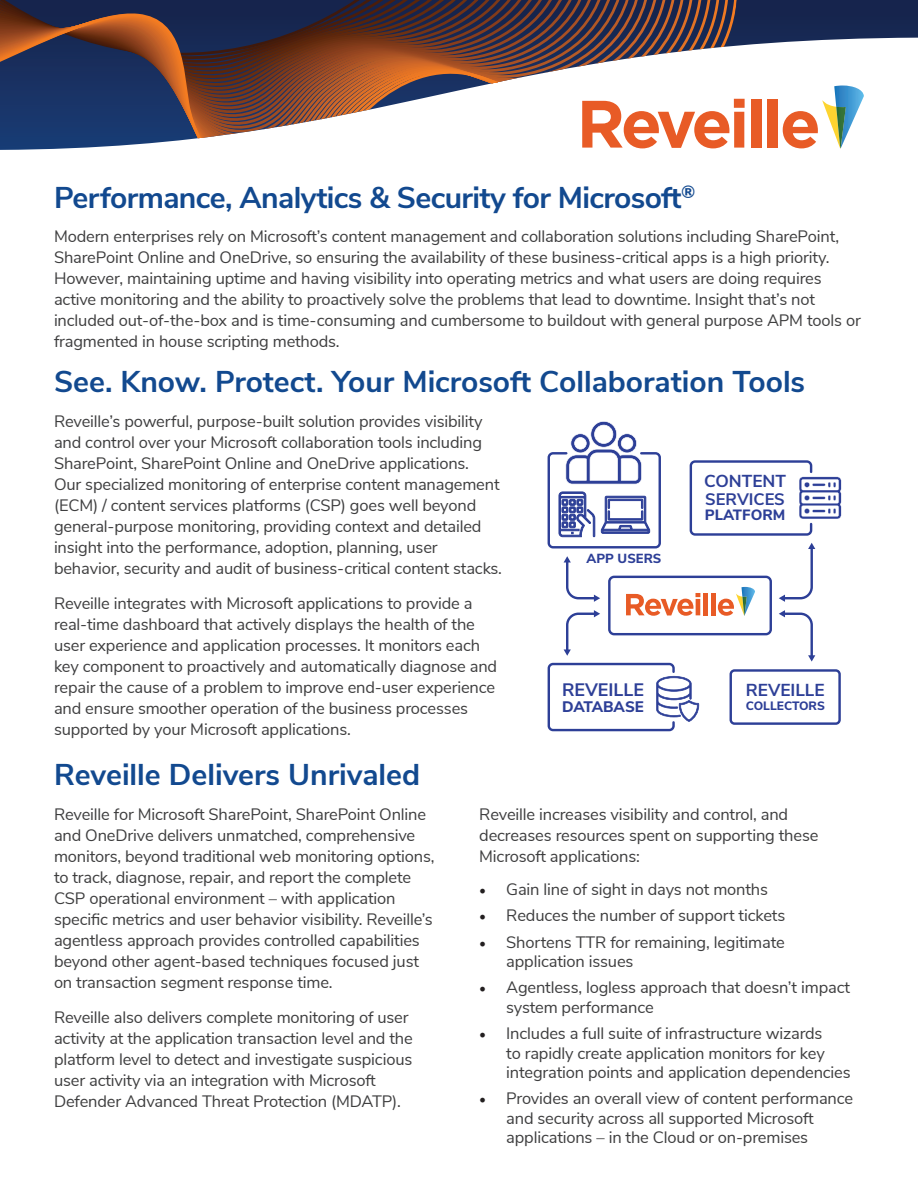
<style>
.page{position:relative;width:918px;height:1188px;background:#fff}
.page>*{position:absolute;margin:0;border:0;box-sizing:border-box;transform-origin:0 0}
.t1{font:700 30px "Nunito Sans";letter-spacing:-.005em;color:#12498f}
.t2{font:700 18px "Nunito Sans";color:#2d3f97}
.t3{font:700 17.25px "Nunito Sans";color:#2d3f97}
.t4{font:700 16.65px "Nunito Sans";color:#2d3f97}
.t5{font:16.5px/21px "Nunito Sans";letter-spacing:-.01em;color:#3e3e3f}
.t6{font:800 15.15px "Nunito Sans";color:#2d3f97}
.t7{font:800 14.85px "Nunito Sans";color:#2d3f97}
.t8{font:800 13.2px "Nunito Sans";color:#2d3f97}
.t9{font:800 12.15px "Nunito Sans";color:#2d3f97}
.s1{font-family:"Minion Pro";font-size:18px;color:#231f20}
</style>
<div class="page">
<svg style="left:737px;top:0;width:181px;height:149px"></svg>
<svg style="left:0;top:0;width:737px;height:150px"></svg>
<svg style="left:779px;top:610px;width:36px;height:52px"></svg>
<div style="left:730px;top:669px;width:111px;height:56px;border:2px solid #2d3f97;border-radius:4px"></div>
<svg style="left:564px;top:610px;width:36px;height:46px"></svg>
<div style="left:548px;top:663px;width:127px;height:68px;border:2px solid #2d3f97;border-radius:4px"></div>
<svg style="left:656px;top:676px;width:43px;height:46px"></svg>
<div style="left:608px;top:576px;width:164px;height:59px;border:2px solid #2d3f97;border-radius:5px"></div>
<svg style="left:626px;top:593px;width:74px;height:23px"></svg>
<div style="left:703px;top:593px;width:5px;height:22px;background:#e85b26"></div>
<div style="left:711px;top:593px;width:5px;height:22px;background:#e85b26"></div>
<svg style="left:718px;top:587px;width:37px;height:29px"></svg>
<div style="left:690px;top:460px;width:122px;height:76px;background:#fff;border:2px solid #2d3f97;border-radius:4px"></div>
<svg style="left:779px;top:543px;width:36px;height:59px"></svg>
<svg style="left:799px;top:477px;width:42px;height:42px"></svg>
<hr style="left:812px;top:510px;width:14px;height:3px;background:#fff">
<div style="left:548px;top:452px;width:113px;height:96px;border:2px solid #2d3f97;border-radius:4px"></div>
<svg style="left:559px;top:492px;width:36px;height:45px"></svg>
<svg style="left:565px;top:421px;width:77px;height:63px"></svg>
<svg style="left:601px;top:496px;width:49px;height:38px"></svg>
<svg style="left:564px;top:556px;width:36px;height:46px"></svg>
<p class="t1" style="left:54px;top:176px;width:643px">Performance, Analytics &amp; Security for Microsoft<sup>®</sup></p>
<p class="t5" style="left:54px;top:225px;width:808px">Modern enterprises rely on Microsoft’s content management and collaboration solutions including SharePoint, SharePoint Online and OneDrive, so ensuring the availability of these business-critical apps is a high priority.<br>However, maintaining uptime and having visibility into operating metrics and what users are doing requires active monitoring and the ability to proactively solve the problems that lead to downtime. Insight that’s not included out-of-the-box and is time-consuming and cumbersome to buildout with general purpose APM tools or fragmented in house scripting methods.</p>
<p class="t1" style="left:54px;top:359px;width:753px">See. Know. Protect. Your Microsoft Collaboration Tools</p>
<p class="t5" style="left:54px;top:410px;width:450px">Reveille’s powerful, purpose-built solution provides visibility and control over your Microsoft collaboration tools including SharePoint, SharePoint Online and OneDrive applications.<br>Our specialized monitoring of enterprise content management (ECM) / content services platforms (CSP) goes well beyond general-purpose monitoring, providing context and detailed insight into the performance, adoption, planning, user behavior, security and audit of business-critical content stacks.</p>
<p class="t5" style="left:54px;top:591px;width:445px">Reveille integrates with Microsoft applications to provide a real-time dashboard that actively displays the health of the user experience and application processes. It monitors each key component to proactively and automatically diagnose and repair the cause of a problem to improve end-user experience and ensure smoother operation of the business processes supported by your Microsoft applications.</p>
<p class="t1" style="left:54px;top:753px;width:368px">Reveille Delivers Unrivaled</p>
<p class="t8" style="left:587px;top:549px;width:76px">APP USERS</p>
<p class="t3" style="left:704px;top:469px;width:84px">CONTENT</p>
<p class="t4" style="left:705px;top:487px;width:81px">SERVICES</p>
<p class="t7" style="left:705px;top:504px;width:82px">PLATFORM</p>
<p class="t2" style="left:562px;top:676px;width:84px">REVEILLE</p>
<p class="t6" style="left:562px;top:695px;width:83px">DATABASE</p>
<p class="t3" style="left:746px;top:677px;width:80px">REVEILLE</p>
<p class="t9" style="left:746px;top:697px;width:81px">COLLECTORS</p>
<p class="t5" style="left:54px;top:803px;width:382px">Reveille for Microsoft SharePoint, SharePoint Online and OneDrive delivers unmatched, comprehensive monitors, beyond traditional web monitoring options, to track, diagnose, repair, and report the complete CSP operational environment – with application specific metrics and user behavior visibility. Reveille’s agentless approach provides controlled capabilities beyond other agent-based techniques focused just on transaction segment response time.</p>
<p class="t5" style="left:54px;top:1005px;width:360px">Reveille also delivers complete monitoring of user activity at the application transaction level and the platform level to detect and investigate suspicious user activity via an integration with Microsoft Defender Advanced Threat Protection (MDATP).</p>
<p class="t5" style="left:479px;top:803px;width:341px">Reveille increases visibility and control, and decreases resources spent on supporting these<br>Microsoft applications:</p>
<p class="t5" style="left:479px;top:878px;width:290px"><span class="s1">•</span> Gain line of sight in days not months</p>
<p class="t5" style="left:479px;top:904px;width:308px"><span class="s1">•</span> Reduces the number of support tickets</p>
<p class="t5" style="left:506px;top:931px;width:280px;line-height:19.5px;text-indent:-27px"><span class="s1">•</span> Shortens TTR for remaining, legitimate application issues</p>
<p class="t5" style="left:506px;top:977px;width:345px;line-height:19.5px;text-indent:-27px"><span class="s1">•</span> Agentless, logless approach that doesn’t impact system performance</p>
<p class="t5" style="left:506px;top:1023px;width:346px;line-height:19.5px;text-indent:-27px"><span class="s1">•</span> Includes a full suite of infrastructure wizards<br>to rapidly create application monitors for key integration points and application dependencies</p>
<p class="t5" style="left:506px;top:1088px;width:349px;line-height:19.5px;text-indent:-27px"><span class="s1">•</span> Provides an overall view of content performance and security across all supported Microsoft applications – in the Cloud or on-premises</p>
</div>
